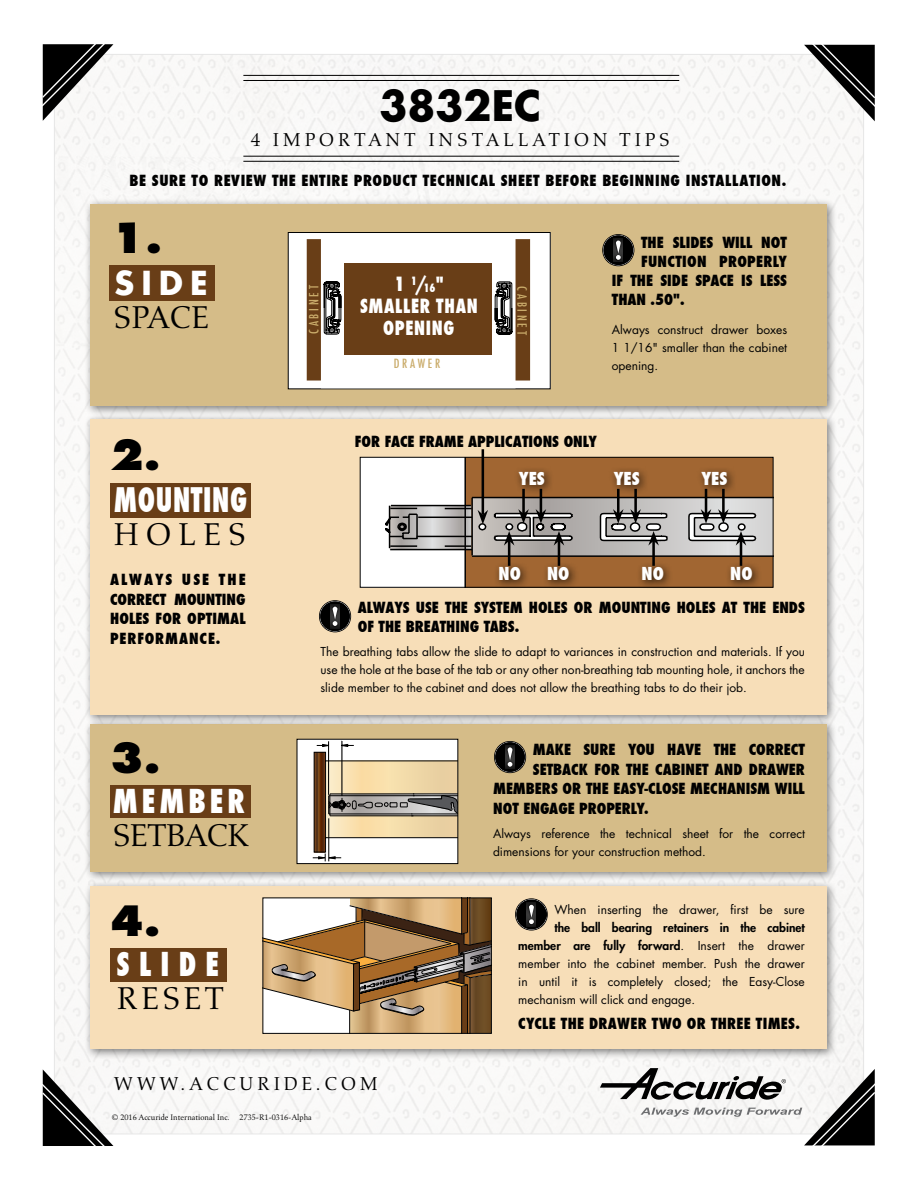
<style>
.page{position:relative;width:918px;height:1188px;background:#fff}
.page>*{position:absolute;margin:0;border:0;box-sizing:border-box;transform-origin:0 0}
.t1{font:700 40.95px "Futura";color:#000}
.t2{font:800 40.65px "Futura";color:#000}
.t3{font:800 condensed 33.15px "Futura";letter-spacing:.02em;color:#fff;scale:.82 1}
.t4{font:32.25px "Aldus";color:#000}
.t5{font:800 condensed 32.25px "Futura";letter-spacing:.14em;color:#fff;scale:.9 1}
.t6{font:32.25px "Aldus";letter-spacing:-.02em;color:#000}
.t7{font:700 32.25px "Futura";color:#fff}
.t8{font:800 condensed 19.2px/21.8px "Futura";letter-spacing:.04em;color:#fff;text-align:center;scale:.9 1}
.t9{font:19.05px "Aldus";letter-spacing:.2em;color:#000}
.t10{font:800 condensed 17.4px "Futura";color:#fff}
.t11{font:800 condensed 15px/19.4px "Futura";color:#000}
.t12{font:800 condensed 15px "Futura";letter-spacing:.04em;color:#000}
.t13{font:800 condensed 15px "Futura";letter-spacing:.02em;color:#000}
.t14{font:500 condensed 12.45px "Futura";letter-spacing:.22em;color:#caac6b}
.t15{font:12px/18px "Futura";color:#000;text-align:justify}
.t16{font:8.25px "Aldus";color:#000}
.s1{font-size:11.1px}
.s2{font-weight:800}
</style>
<div class="page">
<svg style="left:42px;top:44px;width:71px;height:77px"></svg>
<svg style="left:804px;top:44px;width:71px;height:77px"></svg>
<svg style="left:42px;top:1069px;width:71px;height:77px"></svg>
<hr style="left:243px;top:75px;width:436px;height:1px;background:#000">
<hr style="left:243px;top:80px;width:436px;height:1px;background:#000">
<hr style="left:243px;top:161px;width:436px;height:1px;background:#000">
<hr style="left:243px;top:156px;width:436px;height:1px;background:#000">
<div style="left:84px;top:197px;width:754px;height:219px;background:#000;opacity:.5"></div>
<div style="left:91px;top:204px;width:736px;height:202px;background:#d5bc88"></div>
<div style="left:84px;top:718px;width:754px;height:164px;background:#000;opacity:.5"></div>
<div style="left:91px;top:724px;width:736px;height:147px;background:#d5bc88"></div>
<div style="left:84px;top:413px;width:754px;height:312px;background:#000;opacity:.5"></div>
<div style="left:91px;top:419px;width:736px;height:295px;background:#f7deb8"></div>
<div style="left:84px;top:879px;width:754px;height:180px;background:#000;opacity:.5"></div>
<div style="left:91px;top:886px;width:736px;height:163px;background:#f7deb8"></div>
<div style="left:288px;top:233px;width:262px;height:156px;background:#fff"></div>
<div style="left:288px;top:232px;width:263px;height:157px;border:1px solid #000"></div>
<div style="left:307px;top:239px;width:223px;height:142px;background:#693e17"></div>
<div style="left:321px;top:234px;width:195px;height:154px;background:#fff"></div>
<svg style="left:323px;top:281px;width:190px;height:54px"></svg>
<div style="left:344px;top:263px;width:148px;height:92px;background:#693e17"></div>
<div style="left:360px;top:457px;width:413px;height:130px;background:#fff"></div>
<hr style="left:466px;top:658px;width:307px;height:1px;background:#000">
<hr style="left:917px;top:457px;width:1px;height:130px;background:#000">
<div style="left:725px;top:561px;width:37px;height:29px;background:#000;opacity:.75"></div>
<div style="left:636px;top:561px;width:38px;height:29px;background:#000;opacity:.75"></div>
<div style="left:542px;top:561px;width:37px;height:29px;background:#000;opacity:.75"></div>
<div style="left:493px;top:561px;width:38px;height:29px;background:#000;opacity:.75"></div>
<svg style="left:265px;top:900px;width:225px;height:132px;background:#b39673"></svg>
<div style="left:263px;top:898px;width:229px;height:136px;border:1px solid #000"></div>
<div style="left:297px;top:739px;width:161px;height:125px;background:#fff"></div>
<svg style="left:313px;top:741px;width:143px;height:120px"></svg>
<div style="left:297px;top:739px;width:161px;height:125px;border:1px solid #000"></div>
<hr style="left:482px;top:449px;width:2px;height:66px;background:#000">
<svg style="left:384px;top:457px;width:389px;height:130px"></svg>
<div style="left:109px;top:265px;width:106px;height:36px;background:#693e17"></div>
<div style="left:110px;top:483px;width:141px;height:35px;background:#693e17"></div>
<div style="left:110px;top:785px;width:141px;height:32px;background:#693e17"></div>
<div style="left:110px;top:948px;width:117px;height:33px;background:#693e17"></div>
<svg style="left:600px;top:1068px;width:275px;height:78px"></svg>
<svg style="left:602px;top:234px;width:32px;height:32px"></svg>
<img style="left:603px;top:235px;width:31px;height:31px">
<img style="left:614px;top:239px;width:9px;height:23px">
<svg style="left:616px;top:241px;width:5px;height:19px"></svg>
<svg style="left:319px;top:600px;width:32px;height:32px"></svg>
<img style="left:320px;top:601px;width:30px;height:31px">
<img style="left:331px;top:605px;width:9px;height:23px">
<svg style="left:333px;top:607px;width:4px;height:19px"></svg>
<svg style="left:515px;top:898px;width:33px;height:33px"></svg>
<img style="left:516px;top:899px;width:31px;height:31px">
<img style="left:527px;top:903px;width:9px;height:23px">
<svg style="left:529px;top:905px;width:5px;height:19px"></svg>
<svg style="left:494px;top:741px;width:32px;height:32px"></svg>
<img style="left:495px;top:742px;width:30px;height:30px">
<img style="left:506px;top:745px;width:9px;height:24px">
<svg style="left:508px;top:747px;width:4px;height:20px"></svg>
<h1 class="t1" style="left:379px;top:83px;width:163px">3832EC</h1>
<h3 class="t9" style="left:251px;top:131px;width:421px">4 IMPORTANT INSTALLATION TIPS</h3>
<p class="t12" style="left:130px;top:174px;width:658px">BE SURE TO REVIEW THE ENTIRE PRODUCT TECHNICAL SHEET BEFORE BEGINNING INSTALLATION.</p>
<h2 class="t2" style="left:112px;top:215px;width:52px">1.</h2>
<h3 class="t7" style="left:115px;top:265px;width:95px">SIDE</h3>
<h3 class="t4" style="left:114px;top:303px;width:97px">SPACE</h3>
<h2 class="t2" style="left:110px;top:433px;width:52px">2.</h2>
<h3 class="t3" style="left:114px;top:485px;width:164px">MOUNTING</h3>
<h3 class="t4" style="left:114px;top:520px;width:134px">HOLES</h3>
<p class="t11" style="left:110px;top:571px;width:137px;text-align:justify">ALWAYS USE THE CORRECT MOUNTING HOLES FOR OPTIMAL PERFORMANCE.</p>
<h2 class="t2" style="left:110px;top:735px;width:52px">3.</h2>
<h3 class="t5" style="left:113px;top:787px;width:148px">MEMBER</h3>
<h3 class="t6" style="left:113px;top:821px;width:138px">SETBACK</h3>
<h2 class="t2" style="left:110px;top:898px;width:52px">4.</h2>
<h3 class="t5" style="left:117px;top:950px;width:115px">SLIDE</h3>
<h3 class="t4" style="left:117px;top:984px;width:109px">RESET</h3>
<p class="t14" style="left:307px;top:334px;width:50px;rotate:-90deg">CABINET</p>
<h3 class="t8" style="left:360px;top:274px;width:132px">1 <sup>1</sup>/<span class="s1">16</span>"<br>SMALLER THAN</h3>
<h3 class="t8" style="left:383px;top:318px;width:81px">OPENING</h3>
<p class="t14" style="left:394px;top:357px;width:48px">DRAWER</p>
<p class="t14" style="left:529px;top:286px;width:50px;rotate:90deg">CABINET</p>
<p class="t11" style="left:641px;top:234px;width:147px">THE SLIDES WILL NOT</p>
<p class="t13" style="left:641px;top:254px;width:147px">FUNCTION PROPERLY</p>
<p class="t11" style="left:612px;top:272px;width:177px">IF THE SIDE SPACE IS LESS</p>
<p class="t11" style="left:612px;top:291px;width:74px">THAN .50".</p>
<p class="t15" style="left:612px;top:322px;width:177px">Always construct drawer boxes 1 1/16" smaller than the cabinet opening.</p>
<p class="t11" style="left:355px;top:433px;width:243px">FOR FACE FRAME APPLICATIONS ONLY</p>
<h3 class="t10" style="left:519px;top:471px;width:27px">YES</h3>
<h3 class="t10" style="left:614px;top:471px;width:27px">YES</h3>
<h3 class="t10" style="left:701px;top:471px;width:27px">YES</h3>
<h3 class="t10" style="left:498px;top:565px;width:24px">NO</h3>
<h3 class="t10" style="left:547px;top:565px;width:24px">NO</h3>
<h3 class="t10" style="left:642px;top:565px;width:24px">NO</h3>
<h3 class="t10" style="left:730px;top:565px;width:24px">NO</h3>
<p class="t11" style="left:358px;top:598px;width:449px">ALWAYS USE THE SYSTEM HOLES OR MOUNTING HOLES AT THE ENDS<br>OF THE BREATHING TABS.</p>
<p class="t15" style="left:320px;top:643px;width:486px">The breathing tabs allow the slide to adapt to variances in construction and materials. If you use the hole at the base of the tab or any other non-breathing tab mounting hole, it anchors the slide member to the cabinet and does not allow the breathing tabs to do their job.</p>
<p class="t11" style="left:533px;top:741px;width:274px">MAKE SURE YOU HAVE THE CORRECT</p>
<p class="t11" style="left:533px;top:761px;width:274px">SETBACK FOR THE CABINET AND DRAWER</p>
<p class="t11" style="left:493px;top:780px;width:313px">MEMBERS OR THE EASY-CLOSE MECHANISM WILL</p>
<p class="t11" style="left:493px;top:800px;width:157px">NOT ENGAGE PROPERLY.</p>
<p class="t15" style="left:493px;top:825px;width:313px">Always reference the technical sheet for the correct dimensions for your construction method.</p>
<p class="t15" style="left:555px;top:901px;width:252px">When inserting the drawer, first be sure</p>
<p class="t15" style="left:518px;top:919px;width:288px;text-indent:36px"><span class="s2">the ball bearing retainers in the cabinet member are fully forward</span>. Insert the drawer member into the cabinet member. Push the drawer in until it is completely closed; the Easy-Close mechanism will click and engage.</p>
<p class="t13" style="left:518px;top:1017px;width:283px">CYCLE THE DRAWER TWO OR THREE TIMES.</p>
<h3 class="t9" style="left:114px;top:1076px;width:265px">WWW.ACCURIDE.COM</h3>
<p class="t16" style="left:112px;top:1114px;width:202px">© 2016 Accuride International Inc. 2735-R1-0316-Alpha</p>
</div>
